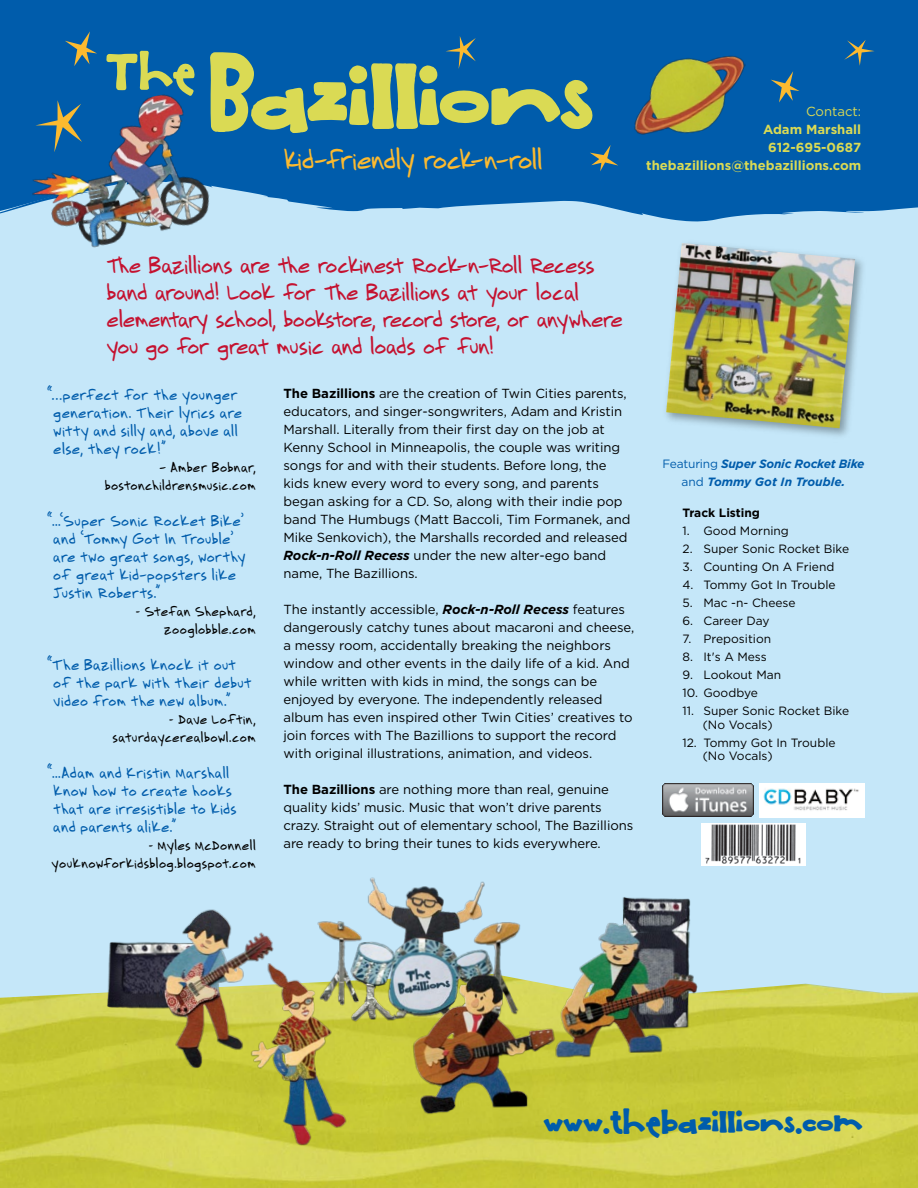
<style>
.page{position:relative;width:918px;height:1188px;background:#c5e7f9}
.page>*{position:absolute;margin:0;border:0;box-sizing:border-box;transform-origin:0 0}
.t1{font:27px "Printhouse";letter-spacing:-.035em;color:#fcba2f}
.t2{font:22.5px/27px "Printhouse";letter-spacing:-.035em;color:#c41230}
.t3{font:15px/18px "Printhouse";letter-spacing:.005em;color:#005cab}
.t4{font:13.5px/18px "Printhouse";letter-spacing:.02em;color:#000;text-align:right}
.t5{font:13.5px "Gentle Redhead";letter-spacing:.04em;color:#005cab}
.t6{font:13.2px/18px "Gotham";letter-spacing:-.005em;color:#000}
.t7{font:700 13.2px/18px "Gotham";color:#dada54;text-align:right}
.t8{font:13.2px "Gotham";color:#dada54}
.t9{font:12px/13.5px "Gotham";color:#000}
.t10{font:italic 700 12px/18px "Gotham";letter-spacing:-.02em;color:#005cab;text-align:center}
.t11{font:700 12px "Gotham";color:#000}
.s1{font-weight:700}
.s2{font-weight:700;font-style:italic}
.s3{font-weight:400;font-style:normal}
</style>
<div class="page">
<svg style="left:0;top:0;width:918px;height:222px;fill:#005cab"></svg>
<svg style="left:656px;top:200px;width:17px;height:4px"></svg>
<svg style="left:604px;top:192px;width:22px;height:4px"></svg>
<img style="left:0;top:984px;width:918px;height:204px">
<img style="left:622px;top:39px;width:135px;height:115px">
<svg style="left:65px;top:31px;width:32px;height:35px"></svg>
<svg style="left:590px;top:145px;width:28px;height:26px"></svg>
<svg style="left:771px;top:71px;width:29px;height:32px"></svg>
<svg style="left:844px;top:40px;width:31px;height:26px"></svg>
<img style="left:17px;top:88px;width:209px;height:160px">
<img style="left:83px;top:810px;width:725px;height:378px">
<img style="left:754px;top:259px;width:109px;height:177px">
<img style="left:666px;top:243px;width:189px;height:185px">
<svg style="left:106px;top:51px;width:89px;height:45px"></svg>
<svg style="left:210px;top:36px;width:383px;height:97px"></svg>
<img style="left:760px;top:783px;width:105px;height:34px">
<img style="left:662px;top:784px;width:91px;height:33px">
<img style="left:702px;top:824px;width:103px;height:42px">
<h1 class="t1" style="left:284px;top:140px;width:261px">kid-friendly rock-n-roll</h1>
<p class="t8" style="left:806px;top:104px;width:57px">Contact:</p>
<p class="t7" style="left:646px;top:120px;width:216px">Adam Marshall<br>612-695-0687 thebazillions@thebazillions.com</p>
<h2 class="t2" style="left:106px;top:251px;width:518px">The Bazillions are the rockinest Rock-n-Roll Recess band around! Look for The Bazillions at your local elementary school, bookstore, record store, or anywhere you go for great music and loads of fun!</h2>
<p class="t3" style="left:53px;top:385px;width:190px;text-indent:-6px">“…perfect for the younger generation. Their lyrics are witty and silly and, above all else, they rock!”</p>
<p class="t4" style="left:105px;top:458px;width:153px">- Amber Bobnar, bostonchildrensmusic.com</p>
<p class="t3" style="left:53px;top:511px;width:194px;text-indent:-6px">“...‘Super Sonic Rocket Bike’ and ‘Tommy Got In Trouble’ are two great songs, worthy of great kid-popsters like<br>Justin Roberts.”</p>
<p class="t4" style="left:136px;top:602px;width:121px">– Stefan Shephard, zooglobble.com</p>
<p class="t3" style="left:53px;top:655px;width:200px;text-indent:-6px">“The Bazillions knock it out of the park with their debut video from the new album.”</p>
<p class="t4" style="left:112px;top:710px;width:145px">– Dave Loftin, saturdaycerealbowl.com</p>
<p class="t3" style="left:53px;top:763px;width:185px;text-indent:-6px">“...Adam and Kristin Marshall know how to create hooks that are irresistible to kids and parents alike.”</p>
<p class="t4" style="left:52px;top:836px;width:206px">– Myles McDonnell youknowforkidsblog.blogspot.com</p>
<p class="t6" style="left:284px;top:384px;width:349px"><span class="s1">The Bazillions</span> are the creation of Twin Cities parents, educators, and singer-songwriters, Adam and Kristin Marshall. Literally from their first day on the job at Kenny School in Minneapolis, the couple was writing songs for and with their students. Before long, the kids knew every word to every song, and parents began asking for a CD. So, along with their indie pop band The Humbugs (Matt Baccoli, Tim Formanek, and Mike Senkovich), the Marshalls recorded and released <span class="s2">Rock-n-Roll Recess</span> under the new alter-ego band name, The Bazillions.</p>
<p class="t6" style="left:283px;top:600px;width:352px">The instantly accessible, <span class="s2">Rock-n-Roll Recess</span> features dangerously catchy tunes about macaroni and cheese, a messy room, accidentally breaking the neighbors window and other events in the daily life of a kid. And while written with kids in mind, the songs can be enjoyed by everyone. The independently released album has even inspired other Twin Cities’ creatives to join forces with The Bazillions to support the record with original illustrations, animation, and videos.</p>
<p class="t6" style="left:283px;top:780px;width:351px"><span class="s1">The Bazillions</span> are nothing more than real, genuine quality kids’ music. Music that won’t drive parents crazy. Straight out of elementary school, The Bazillions are ready to bring their tunes to kids everywhere.</p>
<p class="t10" style="left:662px;top:454px;width:204px"><span class="s3">Featuring</span> Super Sonic Rocket Bike <span class="s3">and</span> Tommy Got In Trouble.</p>
<p class="t11" style="left:683px;top:506px;width:79px">Track Listing</p>
<p class="t9" style="left:683px;top:524px;width:108px">1. Good Morning</p>
<p class="t9" style="left:683px;top:542px;width:168px">2. Super Sonic Rocket Bike</p>
<p class="t9" style="left:683px;top:560px;width:153px">3. Counting On A Friend</p>
<p class="t9" style="left:683px;top:578px;width:155px">4. Tommy Got In Trouble</p>
<p class="t9" style="left:683px;top:596px;width:115px">5. Mac -n- Cheese</p>
<p class="t9" style="left:683px;top:614px;width:89px">6. Career Day</p>
<p class="t9" style="left:683px;top:632px;width:90px">7. Preposition</p>
<p class="t9" style="left:683px;top:650px;width:86px">8. It's A Mess</p>
<p class="t9" style="left:683px;top:668px;width:100px">9. Lookout Man</p>
<p class="t9" style="left:683px;top:686px;width:77px">10. Goodbye</p>
<p class="t9" style="left:703px;top:704px;width:148px;text-indent:-20px">11. Super Sonic Rocket Bike (No Vocals)</p>
<p class="t9" style="left:703px;top:736px;width:134px;text-indent:-20px">12. Tommy Got In Trouble (No Vocals)</p>
<p class="t5" style="left:544px;top:1121px;width:321px">www.thebazillions.com</p>
</div>
